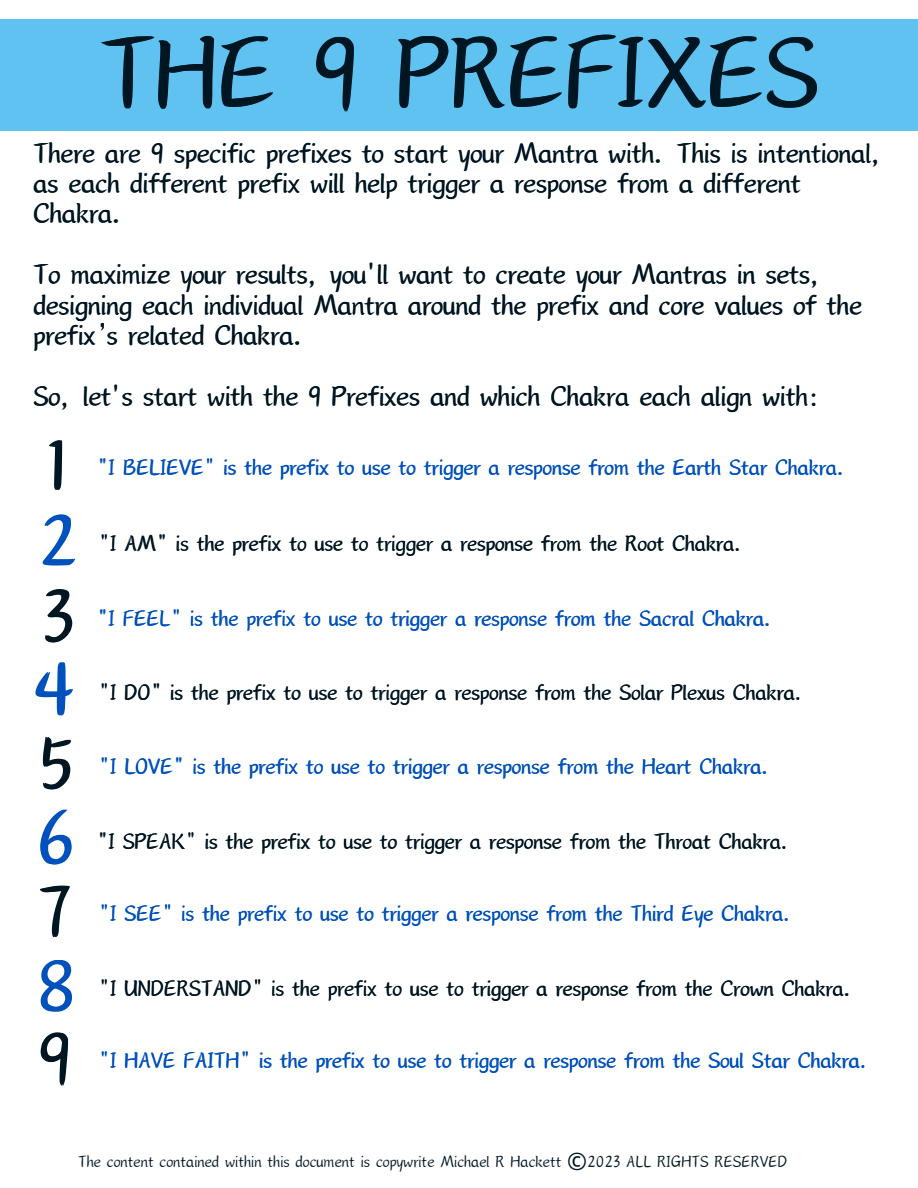
<style>
.page{position:relative;width:918px;height:1188px;background:#fff}
.page>*{position:absolute;margin:0;border:0;box-sizing:border-box;transform-origin:0 0}
.t1{font:151.5px "Canva Qinfu Calligraphy";color:#001622}
.t2{font:108px "Canva Qinfu Calligraphy";color:#001622}
.t3{font:108px "Canva Qinfu Calligraphy";color:#0051bc}
.t4{font:42px "Canva Qinfu Calligraphy";color:#001622}
.t5{font:33px "Canva Qinfu Calligraphy";color:#0051bc}
.t6{font:33px "Canva Qinfu Calligraphy";color:#001622}
.t7{font:24px "Canva Qinfu Calligraphy";color:#001622}
.s1{font-family:"Noto Sans"}
</style>
<div class="page">
<div style="left:0;top:19px;width:918px;height:111px;background:#60c2f1"></div>
<h1 class="t1" style="left:100px;top:5px;width:720px">THE 9 PREFIXES</h1>
<h3 class="t4" style="left:33px;top:134px;width:851px">There are 9 specific prefixes to start your Mantra with. This is intentional,</h3>
<p class="t4" style="left:33px;top:165px;width:769px">as each different prefix will help trigger a response from a different</p>
<h3 class="t4" style="left:33px;top:195px;width:92px">Chakra.</h3>
<p class="t4" style="left:33px;top:256px;width:790px">To maximize your results, you'll want to create your Mantras in sets,</p>
<h3 class="t4" style="left:33px;top:286px;width:830px">designing each individual Mantra around the prefix and core values of the</h3>
<p class="t4" style="left:33px;top:316px;width:274px">prefix’s related Chakra.</p>
<h3 class="t4" style="left:33px;top:377px;width:792px">So, let's start with the 9 Prefixes and which Chakra each align with:</h3>
<h2 class="t2" style="left:47px;top:417px;width:23px">1</h2>
<h2 class="t3" style="left:39px;top:493px;width:41px">2</h2>
<h2 class="t2" style="left:43px;top:568px;width:34px">3</h2>
<h2 class="t3" style="left:36px;top:642px;width:43px">4</h2>
<h2 class="t2" style="left:40px;top:716px;width:36px">5</h2>
<h2 class="t3" style="left:38px;top:791px;width:38px">6</h2>
<h2 class="t2" style="left:40px;top:863px;width:34px">7</h2>
<h2 class="t3" style="left:38px;top:938px;width:40px">8</h2>
<h2 class="t2" style="left:39px;top:1010px;width:34px">9</h2>
<p class="t5" style="left:97px;top:453px;width:751px">"I BELIEVE" is the prefix to use to trigger a response from the Earth Star Chakra.</p>
<h3 class="t6" style="left:98px;top:528px;width:647px">"I AM" is the prefix to use to trigger a response from the Root Chakra.</h3>
<p class="t5" style="left:97px;top:604px;width:679px">"I FEEL" is the prefix to use to trigger a response from the Sacral Chakra.</p>
<h3 class="t6" style="left:98px;top:677px;width:708px">"I DO" is the prefix to use to trigger a response from the Solar Plexus Chakra.</h3>
<h3 class="t5" style="left:98px;top:752px;width:674px">"I LOVE" is the prefix to use to trigger a response from the Heart Chakra.</h3>
<h3 class="t6" style="left:97px;top:827px;width:695px">"I SPEAK" is the prefix to use to trigger a response from the Throat Chakra.</h3>
<h3 class="t5" style="left:98px;top:899px;width:696px">"I SEE" is the prefix to use to trigger a response from the Third Eye Chakra.</h3>
<p class="t6" style="left:98px;top:974px;width:757px">"I UNDERSTAND" is the prefix to use to trigger a response from the Crown Chakra.</p>
<p class="t5" style="left:98px;top:1046px;width:773px">"I HAVE FAITH" is the prefix to use to trigger a response from the Soul Star Chakra.</p>
<p class="t7" style="left:78px;top:1151px;width:710px">The content contained within this document is copywrite Michael R Hackett <span class="s1">©</span>2023 ALL RIGHTS RESERVED</p>
</div>
